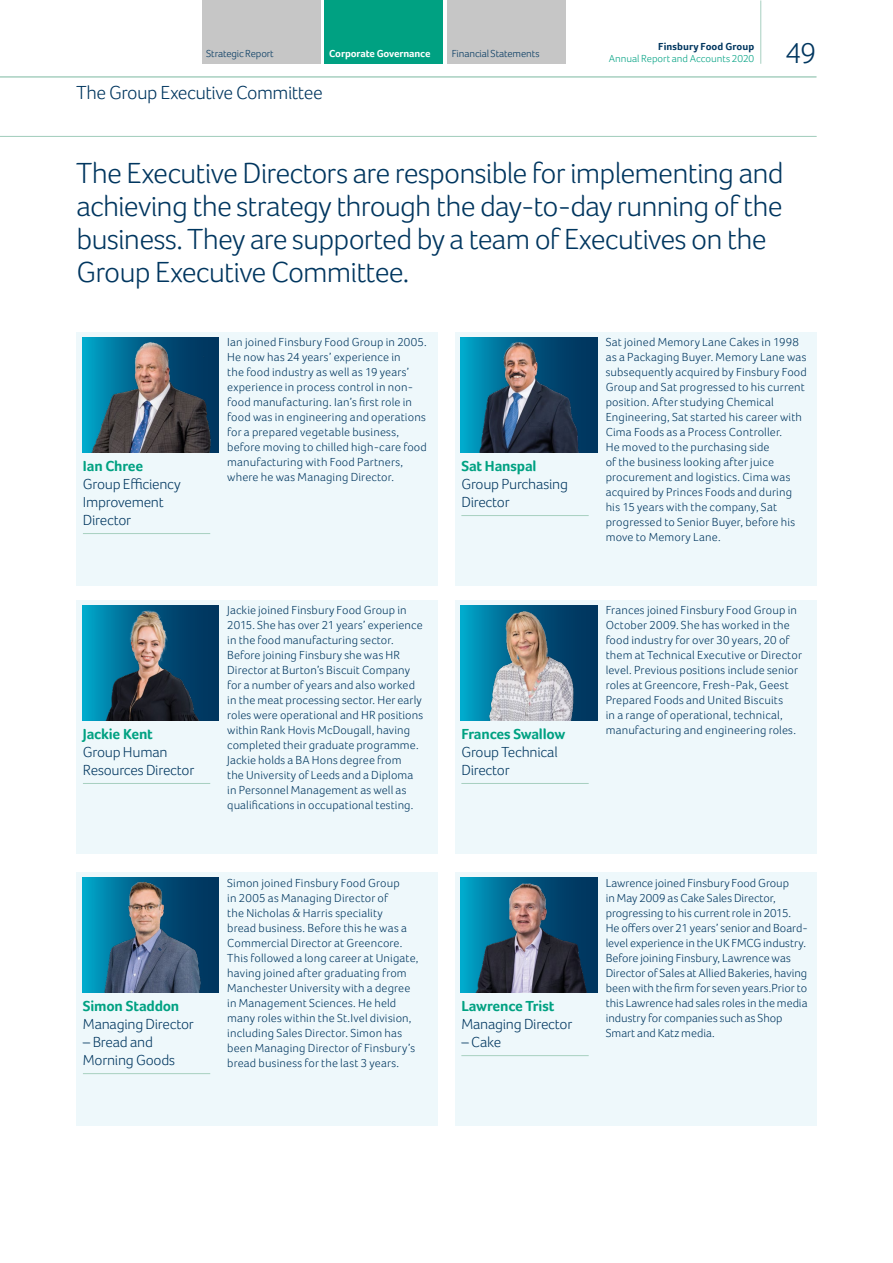
<style>
.page{position:relative;width:893px;height:1263px;background:#fff}
.page>*{position:absolute;margin:0;border:0;box-sizing:border-box;transform-origin:0 0}
.t1{font:300 30px/33px "Foco";letter-spacing:-.03em;color:#00365f}
.t2{font:300 19.5px "Foco";letter-spacing:-.025em;color:#00365f}
.t3{font:300 15px/18px "Foco";letter-spacing:-.015em;color:#00365f}
.t4{font:700 15px "Foco";letter-spacing:-.015em;color:#00a182}
.t5{font:300 12px/15px "Foco";letter-spacing:.01em;color:#00365f}
.t6{font:300 10.5px "Foco";letter-spacing:-.01em;color:#00365f}
.t7{font:300 10.5px "Foco";letter-spacing:-.005em;color:#00a182}
.t8{font:700 10.5px "Foco";letter-spacing:-.01em;color:#fff}
.t9{font:700 10.5px "Foco";letter-spacing:.005em;color:#00365f}
</style>
<div class="page">
<hr style="left:760px;top:0;width:1px;height:64px;background:#a7d0c0">
<div style="left:447px;top:0;width:119px;height:64px;background:#c6c6c6"></div>
<div style="left:202px;top:0;width:118px;height:64px;background:#c6c6c6"></div>
<div style="left:325px;top:0;width:118px;height:64px;background:#00a182"></div>
<hr style="left:0;top:162px;width:1px;height:1054px;background:#eef8fb">
<hr style="left:0;top:77px;width:816px;height:1px;background:#a7d0c0">
<hr style="left:0;top:136px;width:816px;height:1px;background:#a7d0c0">
<div style="left:77px;top:600px;width:361px;height:253px;background:#eef8fb"></div>
<hr style="left:83px;top:783px;width:127px;height:1px;background:#a7d0c0">
<div style="left:455px;top:600px;width:361px;height:253px;background:#eef8fb"></div>
<hr style="left:461px;top:783px;width:128px;height:1px;background:#a7d0c0">
<img style="left:461px;top:606px;width:136px;height:114px">
<img style="left:83px;top:606px;width:136px;height:114px">
<div style="left:77px;top:872px;width:361px;height:254px;background:#eef8fb"></div>
<hr style="left:83px;top:1073px;width:127px;height:1px;background:#a7d0c0">
<div style="left:455px;top:872px;width:361px;height:254px;background:#eef8fb"></div>
<hr style="left:461px;top:1055px;width:128px;height:1px;background:#a7d0c0">
<img style="left:461px;top:878px;width:136px;height:114px">
<img style="left:83px;top:878px;width:136px;height:114px">
<div style="left:77px;top:332px;width:361px;height:254px;background:#eef8fb"></div>
<hr style="left:83px;top:533px;width:127px;height:1px;background:#a7d0c0">
<div style="left:455px;top:332px;width:361px;height:254px;background:#eef8fb"></div>
<hr style="left:461px;top:515px;width:128px;height:1px;background:#a7d0c0">
<img style="left:461px;top:338px;width:136px;height:114px">
<img style="left:83px;top:338px;width:136px;height:114px">
<p class="t6" style="left:206px;top:48px;width:69px">Strategic Report</p>
<p class="t8" style="left:329px;top:48px;width:103px">Corporate Governance</p>
<p class="t6" style="left:452px;top:48px;width:89px">Financial Statements</p>
<h2 class="t2" style="left:77px;top:81px;width:248px">The Group Executive Committee</h2>
<p class="t9" style="left:658px;top:40px;width:97px">Finsbury Food Group</p>
<p class="t7" style="left:609px;top:52px;width:147px">Annual Report and Accounts 2020</p>
<h1 class="t1" style="left:785px;top:37px;width:33px">49</h1>
<h1 class="t1" style="left:77px;top:156px;width:709px">The Executive Directors are responsible for implementing and achieving the strategy through the day-to-day running of the business. They are supported by a team of Executives on the Group Executive Committee.</h1>
<p class="t4" style="left:83px;top:457px;width:62px">Ian Chree</p>
<p class="t3" style="left:83px;top:474px;width:99px">Group Efficiency<br>Improvement<br>Director</p>
<p class="t5" style="left:227px;top:335px;width:201px">Ian joined Finsbury Food Group in 2005.<br>He now has 24 years’ experience in<br>the food industry as well as 19 years’ experience in process control in non&shy;food manufacturing. Ian’s first role in food was in engineering and operations for a prepared vegetable business, before moving to chilled high-care food manufacturing with Food Partners, where he was Managing Director.</p>
<p class="t4" style="left:461px;top:457px;width:77px">Sat Hanspal</p>
<p class="t3" style="left:461px;top:474px;width:108px">Group Purchasing<br>Director</p>
<p class="t5" style="left:606px;top:335px;width:203px">Sat joined Memory Lane Cakes in 1998 as a Packaging Buyer. Memory Lane was subsequently acquired by Finsbury Food Group and Sat progressed to his current position. After studying Chemical Engineering, Sat started his career with Cima Foods as a Process Controller.<br>He moved to the purchasing side<br>of the business looking after juice procurement and logistics. Cima was acquired by Princes Foods and during his 15 years with the company, Sat progressed to Senior Buyer, before his move to Memory Lane.</p>
<p class="t4" style="left:83px;top:725px;width:71px">Jackie Kent</p>
<p class="t3" style="left:83px;top:742px;width:113px">Group Human<br>Resources Director</p>
<p class="t5" style="left:227px;top:603px;width:197px">Jackie joined Finsbury Food Group in 2015. She has over 21 years’ experience in the food manufacturing sector.<br>Before joining Finsbury she was HR Director at Burton’s Biscuit Company for a number of years and also worked in the meat processing sector. Her early roles were operational and HR positions within Rank Hovis McDougall, having completed their graduate programme.<br>Jackie holds a BA Hons degree from<br>the University of Leeds and a Diploma in Personnel Management as well as qualifications in occupational testing.</p>
<p class="t4" style="left:461px;top:725px;width:105px">Frances Swallow</p>
<p class="t3" style="left:461px;top:742px;width:98px">Group Technical<br>Director</p>
<p class="t5" style="left:606px;top:603px;width:198px">Frances joined Finsbury Food Group in October 2009. She has worked in the food industry for over 30 years, 20 of them at Technical Executive or Director level. Previous positions include senior roles at Greencore, Fresh-Pak, Geest Prepared Foods and United Biscuits<br>in a range of operational, technical, manufacturing and engineering roles.</p>
<p class="t4" style="left:83px;top:997px;width:98px">Simon Staddon</p>
<p class="t3" style="left:83px;top:1014px;width:112px">Managing Director</p>
<p class="t3" style="left:83px;top:1032px;width:94px">– Bread and<br>Morning Goods</p>
<p class="t5" style="left:227px;top:875px;width:193px">Simon joined Finsbury Food Group<br>in 2005 as Managing Director of<br>the Nicholas &amp; Harris speciality<br>bread business. Before this he was a Commercial Director at Greencore.<br>This followed a long career at Unigate, having joined after graduating from Manchester University with a degree in Management Sciences. He held many roles within the St.Ivel division, including Sales Director. Simon has been Managing Director of Finsbury’s bread business for the last 3 years.</p>
<p class="t4" style="left:461px;top:997px;width:94px">Lawrence Trist</p>
<p class="t3" style="left:461px;top:1014px;width:112px">Managing Director</p>
<p class="t3" style="left:461px;top:1032px;width:41px">– Cake</p>
<p class="t5" style="left:606px;top:875px;width:203px">Lawrence joined Finsbury Food Group<br>in May 2009 as Cake Sales Director, progressing to his current role in 2015.<br>He offers over 21 years’ senior and Board&shy;level experience in the UK FMCG industry.<br>Before joining Finsbury, Lawrence was Director of Sales at Allied Bakeries, having been with the firm for seven years.Prior to this Lawrence had sales roles in the media industry for companies such as Shop Smart and Katz media.</p>
</div>
